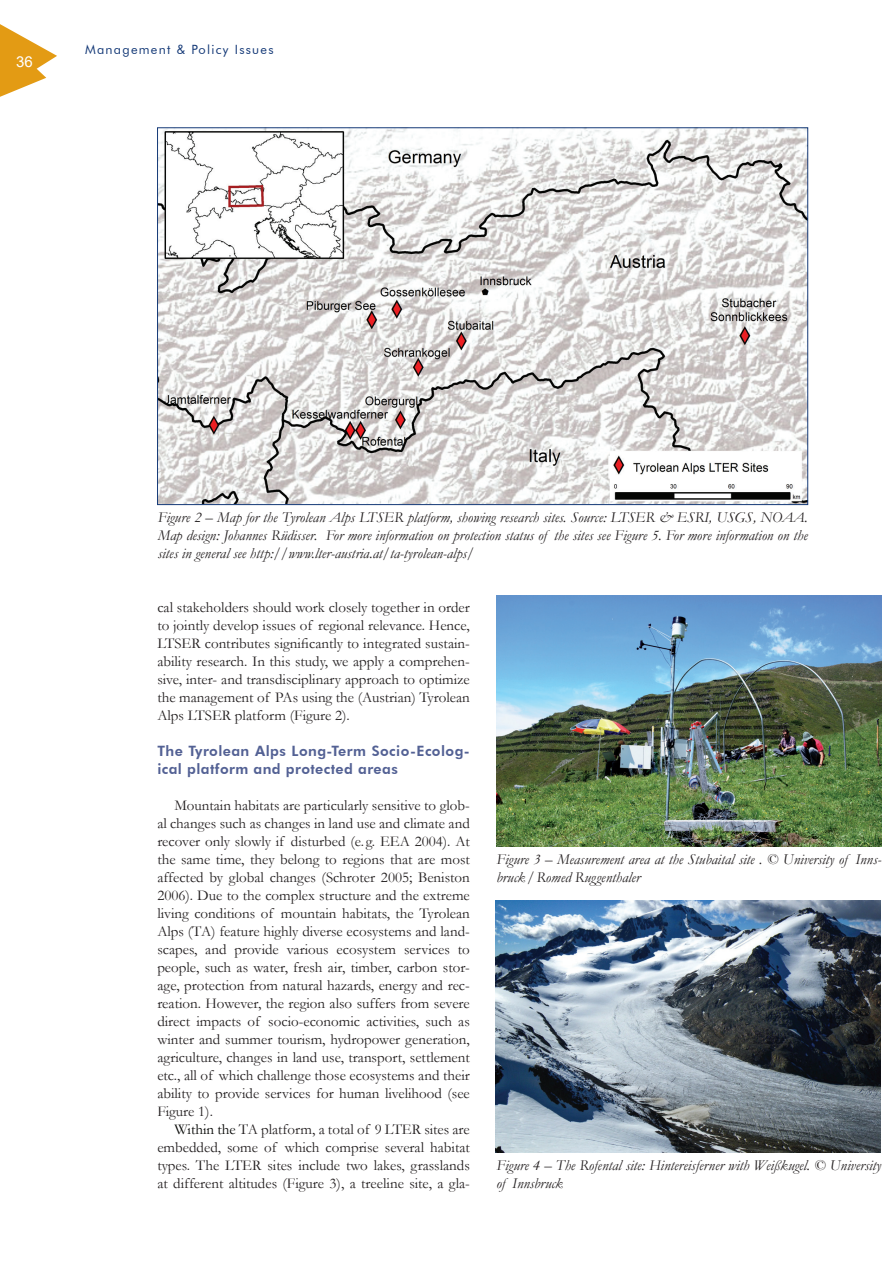
<style>
.page{position:relative;width:893px;height:1263px;background:#fff}
.page>*{position:absolute;margin:0;border:0;box-sizing:border-box;transform-origin:0 0}
.t1{font:15px/18px "Garamond";color:#231f20;text-align:justify}
.t2{font:italic 15px/18px "Garamond";color:#231f20}
.t3{font:15px "Arial";color:#fff}
.t4{font:800 14.25px/18px "Futura BT";letter-spacing:.03em;color:#536194}
.t5{font:12.75px "Futura BT";letter-spacing:.1em;color:#143977}
.s1{color:#040503}
</style>
<div class="page">
<svg style="left:0;top:24px;width:57px;height:73px"></svg>
<img style="left:159px;top:130px;width:647px;height:373px">
<img style="left:496px;top:596px;width:385px;height:250px">
<img style="left:495px;top:900px;width:385px;height:252px">
<p class="t3" style="left:16px;top:51px;width:18px">36</p>
<p class="t5" style="left:85px;top:42px;width:190px">Management &amp; Policy Issues</p>
<p class="t2" style="left:158px;top:508px;width:652px;text-align:justify">Figure 2 – Map for the Tyrolean Alps LTSER platform, showing research sites. Source: LTSER &amp; ESRI, USGS, NOAA.<br>Map design: Johannes Rüdisser. For more information on protection status of the sites see Figure 5. For more information on the sites in general see http://www.lter-austria.at/ta-tyrolean-alps/</p>
<p class="t1" style="left:157px;top:598px;width:314px">cal stakeholders should work closely together in order to jointly develop issues of regional relevance. Hence, LTSER contributes significantly to integrated sustain&shy;ability research. In this study, we apply a comprehen&shy;sive, inter- and transdisciplinary approach to optimize the management of PAs using the (Austrian) Tyrolean Alps LTSER platform (Figure 2).</p>
<p class="t4" style="left:157px;top:742px;width:314px">The Tyrolean Alps Long-Term Socio-Ecolog&shy;ical platform and protected areas</p>
<p class="t1" style="left:157px;top:796px;width:314px;text-indent:17px">Mountain habitats are particularly sensitive to glob&shy;al changes such as changes in land use and climate and recover only slowly if disturbed (e. g. EEA 2004). At the same time, they belong to regions that are most affected by global changes (Schroter 2005; Beniston 2006). Due to the complex structure and the extreme living conditions of mountain habitats, the Tyrolean Alps (TA) feature highly diverse ecosystems and land&shy;scapes, and provide various ecosystem services to people, such as water, fresh air, timber, carbon stor&shy;age, protection from natural hazards, energy and rec&shy;reation. However, the region also suffers from severe direct impacts of socio-economic activities, such as winter and summer tourism, hydropower generation, agriculture, changes in land use, transport, settlement etc., all of which challenge those ecosystems and their ability to provide services for human livelihood (see Figure 1).</p>
<p class="t1" style="left:157px;top:1120px;width:314px;text-indent:17px"><span class="s1">Within the</span> TA platform, a total of 9 LTER sites are embedded, some of which comprise several habitat types. The LTER sites include two lakes, grasslands at different altitudes (Figure 3), a treeline site, a gla-</p>
<p class="t2" style="left:496px;top:850px;width:386px">Figure 3 – Measurement area at the Stubaital site . © University of Inns&shy;bruck / Romed Ruggenthaler</p>
<p class="t2" style="left:496px;top:1156px;width:386px">Figure 4 – The Rofental site: Hintereisferner with Weißkugel. © University of Innsbruck</p>
</div>
